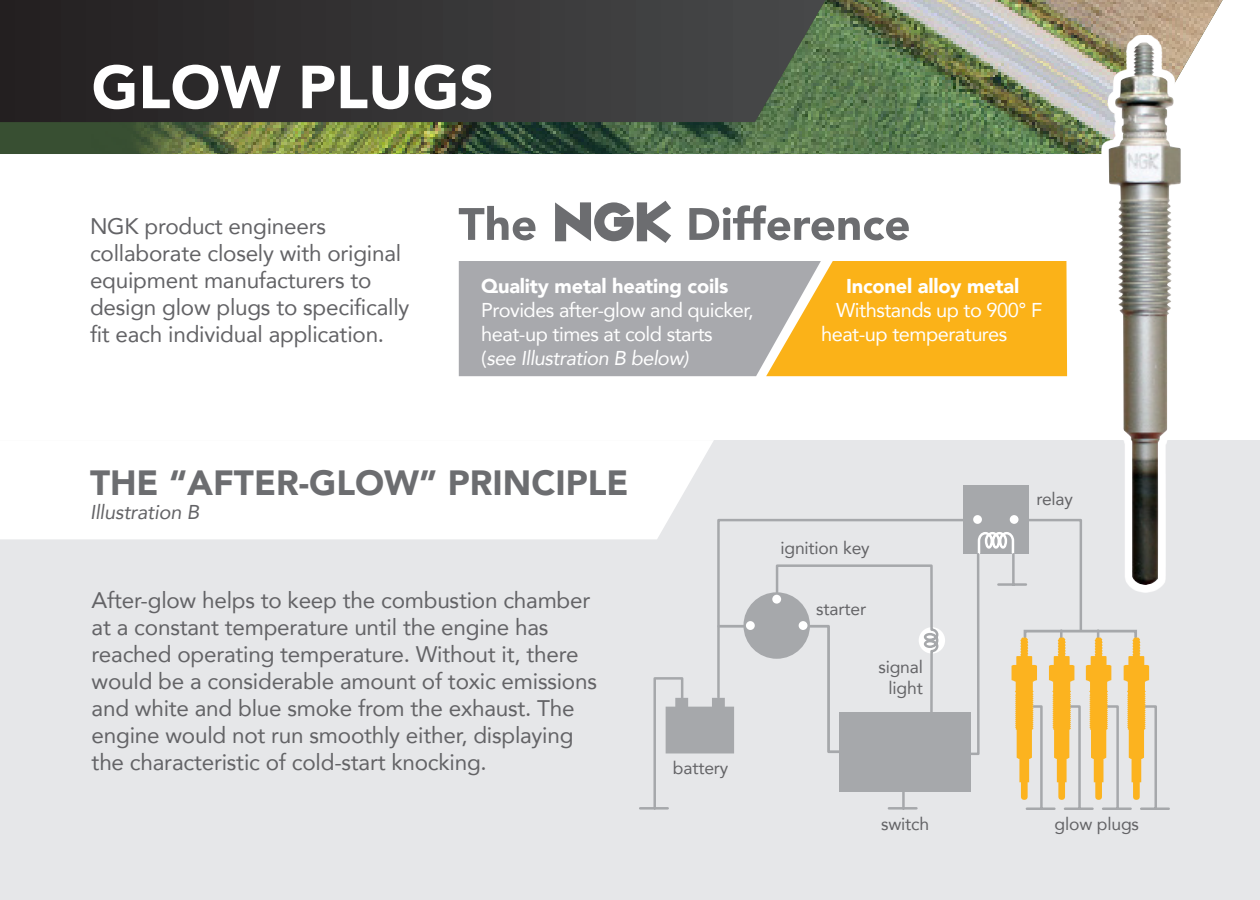
<style>
.page{position:relative;width:1260px;height:900px;background:#fff}
.page>*{position:absolute;margin:0;border:0;box-sizing:border-box;transform-origin:0 0}
.t1{font:900 60px "Avenir";color:#fff}
.t2{font:900 35px "Avenir";color:#6c6d70}
.t3{font:22.5px/27px "Avenir";letter-spacing:-.01em;color:#636366}
.t4{font:20px/24px "Avenir";letter-spacing:-.025em;color:#fff}
.t5{font:900 20px "Avenir";letter-spacing:-.01em;color:#fff}
.t6{font:italic 20px "Avenir";letter-spacing:-.01em;color:#636366}
.t7{font:17.5px/21px "Avenir";letter-spacing:-.01em;color:#636366;text-align:center}
.s1{font-style:italic}
</style>
<div class="page">
<svg style="left:0;top:0;width:92px;height:154px;background:#282a25"></svg>
<img style="left:92px;top:0;width:1131px;height:154px">
<svg style="left:459px;top:201px;width:450px;height:42px"></svg>
<svg style="left:459px;top:261px;width:608px;height:115px;background:#ceae6d"></svg>
<div style="left:0;top:440px;width:1260px;height:460px;background:#e6e7e9"></div>
<div style="left:0;top:440px;width:714px;height:99px;background:#fff"></div>
<div style="left:964px;top:485px;width:65px;height:69px;background:#a6a8ab"></div>
<svg style="left:638px;top:518px;width:532px;height:292px"></svg>
<div style="left:839px;top:713px;width:131px;height:79px;background:#a6a8ab"></div>
<div style="left:772px;top:595px;width:9px;height:9px;background:#fff;border-radius:50%"></div>
<div style="left:799px;top:621px;width:9px;height:9px;background:#fff;border-radius:50%"></div>
<div style="left:973px;top:515px;width:9px;height:9px;background:#fff;border-radius:50%"></div>
<div style="left:1010px;top:515px;width:9px;height:9px;background:#fff;border-radius:50%"></div>
<svg style="left:1012px;top:638px;width:25px;height:162px"></svg>
<svg style="left:1049px;top:638px;width:25px;height:162px"></svg>
<svg style="left:1086px;top:638px;width:25px;height:162px"></svg>
<svg style="left:1124px;top:638px;width:25px;height:162px"></svg>
<svg style="left:1101px;top:35px;width:87px;height:558px"></svg>
<img style="left:1109px;top:42px;width:65px;height:543px">
<p class="t1" style="left:92px;top:36px;width:404px">GLOW PLUGS</p>
<p class="t3" style="left:90px;top:212px;width:321px">NGK product engineers collaborate closely with original equipment manufacturers to design glow plugs to specifically fit each individual application.</p>
<p class="t5" style="left:481px;top:268px;width:249px">Quality metal heating coils</p>
<p class="t4" style="left:481px;top:297px;width:274px">Provides after-glow and quicker, heat-up times at cold starts<br>(<span class="s1">see Illustration B below)</span></p>
<p class="t5" style="left:846px;top:268px;width:175px">Inconel alloy metal</p>
<p class="t4" style="left:821px;top:297px;width:223px;text-indent:15px">Withstands up to 900° F heat-up temperatures</p>
<p class="t2" style="left:90px;top:453px;width:540px">THE “AFTER-GLOW” PRINCIPLE</p>
<p class="t6" style="left:90px;top:500px;width:111px">Illustration B</p>
<p class="t3" style="left:92px;top:586px;width:507px">After-glow helps to keep the combustion chamber at a constant temperature until the engine has reached operating temperature. Without it, there would be a considerable amount of toxic emissions and white and blue smoke from the exhaust. The engine would not run smoothly either, displaying the characteristic of cold-start knocking.</p>
<p class="t7" style="left:673px;top:756px;width:57px">battery</p>
<p class="t7" style="left:781px;top:537px;width:91px">ignition key</p>
<p class="t7" style="left:816px;top:598px;width:51px">starter</p>
<p class="t7" style="left:878px;top:656px;width:46px">signal light</p>
<p class="t7" style="left:1036px;top:488px;width:38px">relay</p>
<p class="t7" style="left:881px;top:813px;width:50px">switch</p>
<p class="t7" style="left:1055px;top:813px;width:86px">glow plugs</p>
</div>
